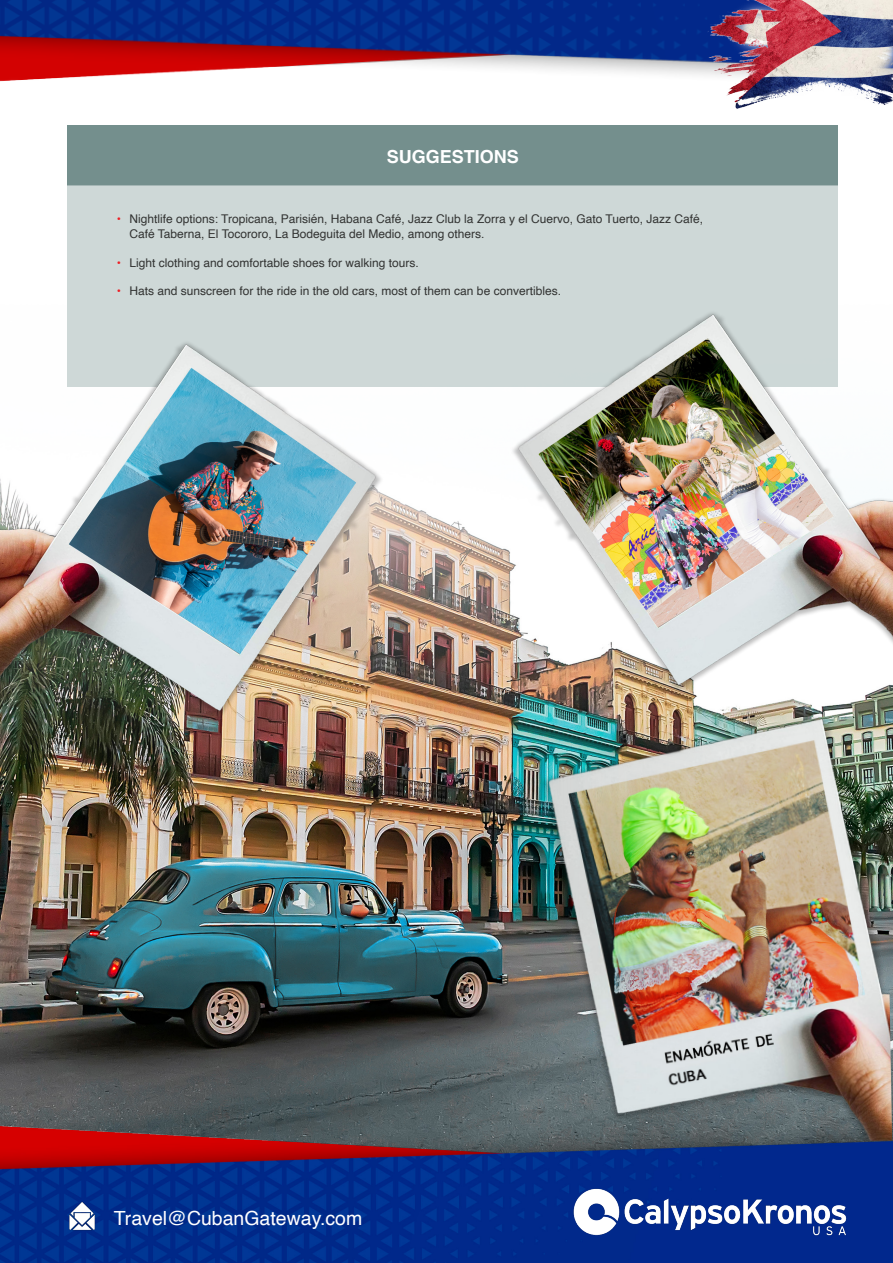
<style>
.page{position:relative;width:893px;height:1263px;background:#fff}
.page>*{position:absolute;margin:0;border:0;box-sizing:border-box;transform-origin:0 0}
.Sub_headline_16{font:19.5px "Helvetica";color:#fff}
.Sub_headline_16-2{font:700 18px "Helvetica";color:#fff}
.Sub_headline_16-3{font:12px "Helvetica";color:#323332}
.s1{color:#ee1d23}
</style>
<div class="page">
<img style="left:0;top:303px;width:893px;height:780px">
<img style="left:68px;top:126px;width:770px;height:261px">
<img style="left:0;top:0;width:838px;height:126px">
<img style="left:0;top:1083px;width:893px;height:180px">
<img style="left:703px;top:0;width:190px;height:115px">
<img style="left:538px;top:712px;width:354px;height:434px">
<img style="left:0;top:341px;width:383px;height:376px">
<img style="left:511px;top:310px;width:381px;height:381px">
<img style="left:70px;top:1191px;width:30px;height:40px">
<img style="left:559px;top:1185px;width:301px;height:59px">
<p class="Sub_headline_16-2" style="left:387px;top:145px;width:134px">SUGGESTIONS</p>
<p class="Sub_headline_16-3" style="left:117px;top:210px;width:588px"><span class="s1">•</span> Nightlife options: Tropicana, Parisién, Habana Café, Jazz Club la Zorra y el Cuervo, Gato Tuerto, Jazz Café,</p>
<p class="Sub_headline_16-3" style="left:129px;top:224px;width:357px">Café Taberna, El Tocororo, La Bodeguita del Medio, among others.</p>
<p class="Sub_headline_16-3" style="left:117px;top:253px;width:304px"><span class="s1">•</span> Light clothing and comfortable shoes for walking tours.</p>
<p class="Sub_headline_16-3" style="left:117px;top:282px;width:446px"><span class="s1">•</span> Hats and sunscreen for the ride in the old cars, most of them can be convertibles.</p>
<p class="Sub_headline_16" style="left:114px;top:1203px;width:250px">Travel@CubanGateway.com</p>
</div>
